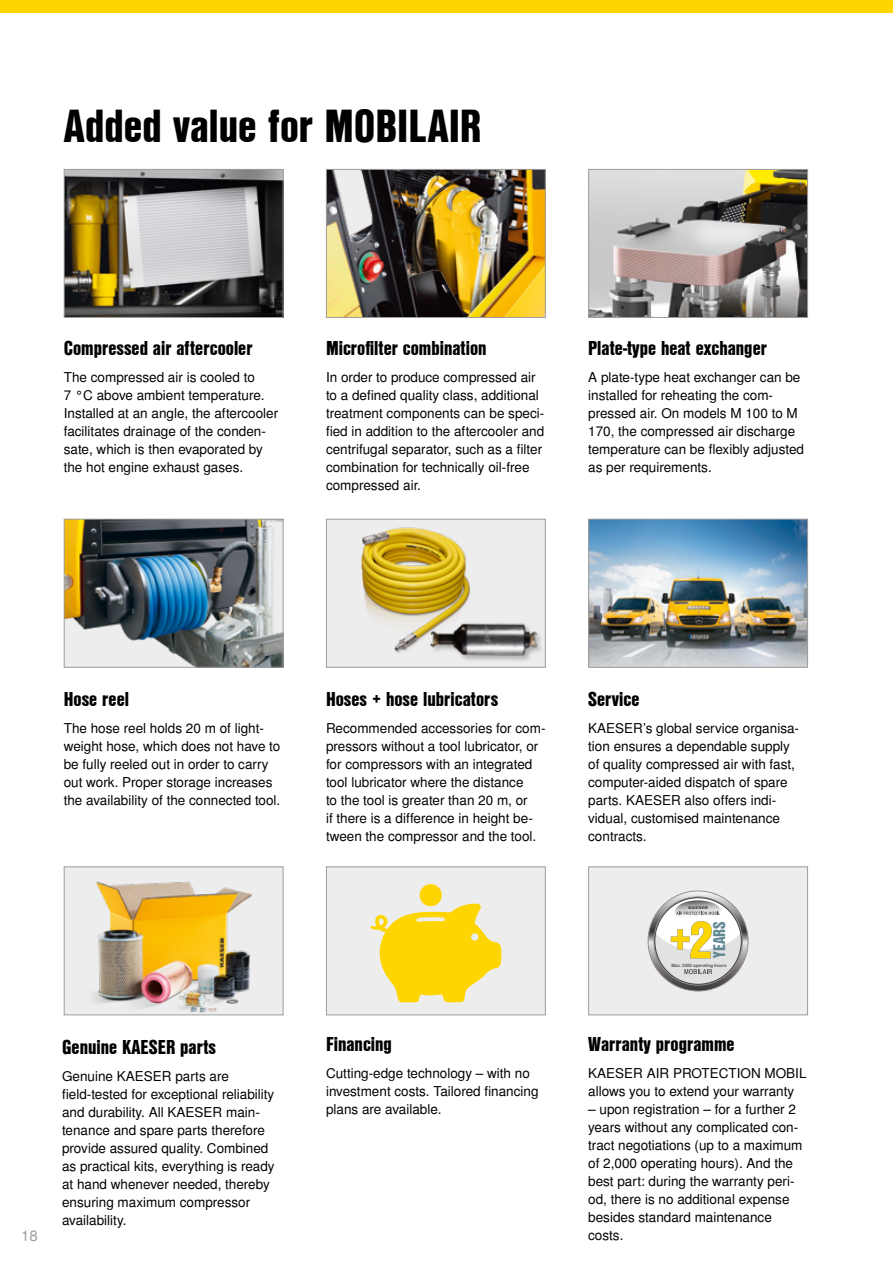
<style>
.page{position:relative;width:893px;height:1263px;background:#fff}
.page>*{position:absolute;margin:0;border:0;box-sizing:border-box;transform-origin:0 0}
.t1{font:45px "Nimbus San L Bla Con";color:#000}
.t2{font:19.5px "Nimbus San L Bla Con";color:#000}
.t3{font:16.5px "Nimbus San L Bla Con";color:#618994}
.t4{font:15px "Nimbus San L";color:#9d9d9c}
.t5{font:13.5px/18px "Nimbus San L";color:#000}
.t6{font:700 4.35px "Nimbus San L";color:#575756}
</style>
<div class="page">
<div style="left:0;top:0;width:893px;height:13px;background:#ffd500"></div>
<div style="left:64px;top:867px;width:219px;height:148px;background:#ededed"></div>
<img style="left:93px;top:881px;width:159px;height:132px">
<div style="left:64px;top:866px;width:219px;height:149px;border:1px solid #9d9d9c"></div>
<div style="left:326px;top:867px;width:219px;height:148px;background:#ededed"></div>
<svg style="left:370px;top:884px;width:131px;height:118px"></svg>
<div style="left:326px;top:866px;width:220px;height:149px;border:1px solid #9d9d9c"></div>
<div style="left:589px;top:867px;width:218px;height:148px;background:#ededed"></div>
<svg style="left:647px;top:890px;width:102px;height:101px"></svg>
<div style="left:588px;top:866px;width:220px;height:149px;border:1px solid #9d9d9c"></div>
<img style="left:66px;top:521px;width:215px;height:145px">
<div style="left:64px;top:519px;width:219px;height:149px;border:1px solid #9d9d9c"></div>
<div style="left:326px;top:519px;width:219px;height:148px;background:#ededed"></div>
<img style="left:361px;top:527px;width:110px;height:126px">
<div style="left:326px;top:519px;width:220px;height:149px;border:1px solid #9d9d9c"></div>
<img style="left:590px;top:521px;width:216px;height:145px">
<div style="left:588px;top:519px;width:220px;height:149px;border:1px solid #9d9d9c"></div>
<img style="left:66px;top:171px;width:215px;height:145px">
<div style="left:64px;top:169px;width:219px;height:149px;border:1px solid #9d9d9c"></div>
<img style="left:328px;top:171px;width:216px;height:145px">
<div style="left:326px;top:169px;width:220px;height:149px;border:1px solid #9d9d9c"></div>
<img style="left:590px;top:171px;width:216px;height:145px">
<div style="left:588px;top:169px;width:220px;height:149px;border:1px solid #9d9d9c"></div>
<img style="left:404px;top:603px;width:142px;height:65px">
<h1 class="t1" style="left:64px;top:92px;width:419px">Added value for MOBILAIR</h1>
<h2 class="t2" style="left:64px;top:334px;width:190px">Compressed air aftercooler</h2>
<p class="t5" style="left:64px;top:369px;width:216px">The compressed air is cooled to<br>7 °C above ambient temperature.<br>Installed at an angle, the aftercooler facilitates drainage of the conden&shy;sate, which is then evaporated by the hot engine exhaust gases.</p>
<h2 class="t2" style="left:326px;top:334px;width:162px">Microfilter combination</h2>
<p class="t5" style="left:326px;top:369px;width:220px">In order to produce compressed air to a defined quality class, additional treatment components can be speci&shy;fied in addition to the aftercooler and centrifugal separator, such as a filter combination for technically oil-free compressed air.</p>
<h2 class="t2" style="left:588px;top:334px;width:180px">Plate-type heat exchanger</h2>
<p class="t5" style="left:588px;top:369px;width:217px">A plate-type heat exchanger can be installed for reheating the com&shy;pressed air. On models M 100 to M<br>170, the compressed air discharge temperature can be flexibly adjusted as per requirements.</p>
<h2 class="t2" style="left:64px;top:685px;width:67px">Hose reel</h2>
<p class="t5" style="left:64px;top:720px;width:218px">The hose reel holds 20 m of light&shy;weight hose, which does not have to be fully reeled out in order to carry out work. Proper storage increases the availability of the connected tool.</p>
<p class="t4" style="left:21px;top:1226px;width:18px">18</p>
<h2 class="t2" style="left:62px;top:1033px;width:155px">Genuine KAESER parts</h2>
<p class="t5" style="left:62px;top:1068px;width:214px">Genuine KAESER parts are field-tested for exceptional reliability and durability. All KAESER main&shy;tenance and spare parts therefore provide assured quality. Combined as practical kits, everything is ready at hand whenever needed, thereby ensuring maximum compressor availability.</p>
<h2 class="t2" style="left:326px;top:685px;width:174px">Hoses + hose lubricators</h2>
<p class="t5" style="left:326px;top:720px;width:221px">Recommended accessories for com&shy;pressors without a tool lubricator, or for compressors with an integrated tool lubricator where the distance<br>to the tool is greater than 20 m, or<br>if there is a difference in height be&shy;tween the compressor and the tool.</p>
<h2 class="t2" style="left:326px;top:1030px;width:67px">Financing</h2>
<p class="t5" style="left:326px;top:1065px;width:214px">Cutting-edge technology – with no investment costs. Tailored financing plans are available.</p>
<h2 class="t2" style="left:588px;top:685px;width:53px">Service</h2>
<p class="t5" style="left:588px;top:720px;width:212px">KAESER’s global service organisa&shy;tion ensures a dependable supply of quality compressed air with fast, computer-aided dispatch of spare parts. KAESER also offers indi&shy;vidual, customised maintenance contracts.</p>
<p class="t3" style="left:707px;top:958px;width:38px;rotate:-90deg">YEARS</p>
<p class="t6" style="left:671px;top:963px;width:57px">Max. 2000 operating hours</p>
<h2 class="t2" style="left:588px;top:1030px;width:148px">Warranty programme</h2>
<p class="t5" style="left:588px;top:1065px;width:220px">KAESER AIR PROTECTION MOBIL allows you to extend your warranty</p>
<p class="t5" style="left:588px;top:1101px;width:216px">– upon registration – for a further 2 years without any complicated con&shy;tract negotiations (up to a maximum of 2,000 operating hours). And the best part: during the warranty peri&shy;od, there is no additional expense besides standard maintenance costs.</p>
</div>
